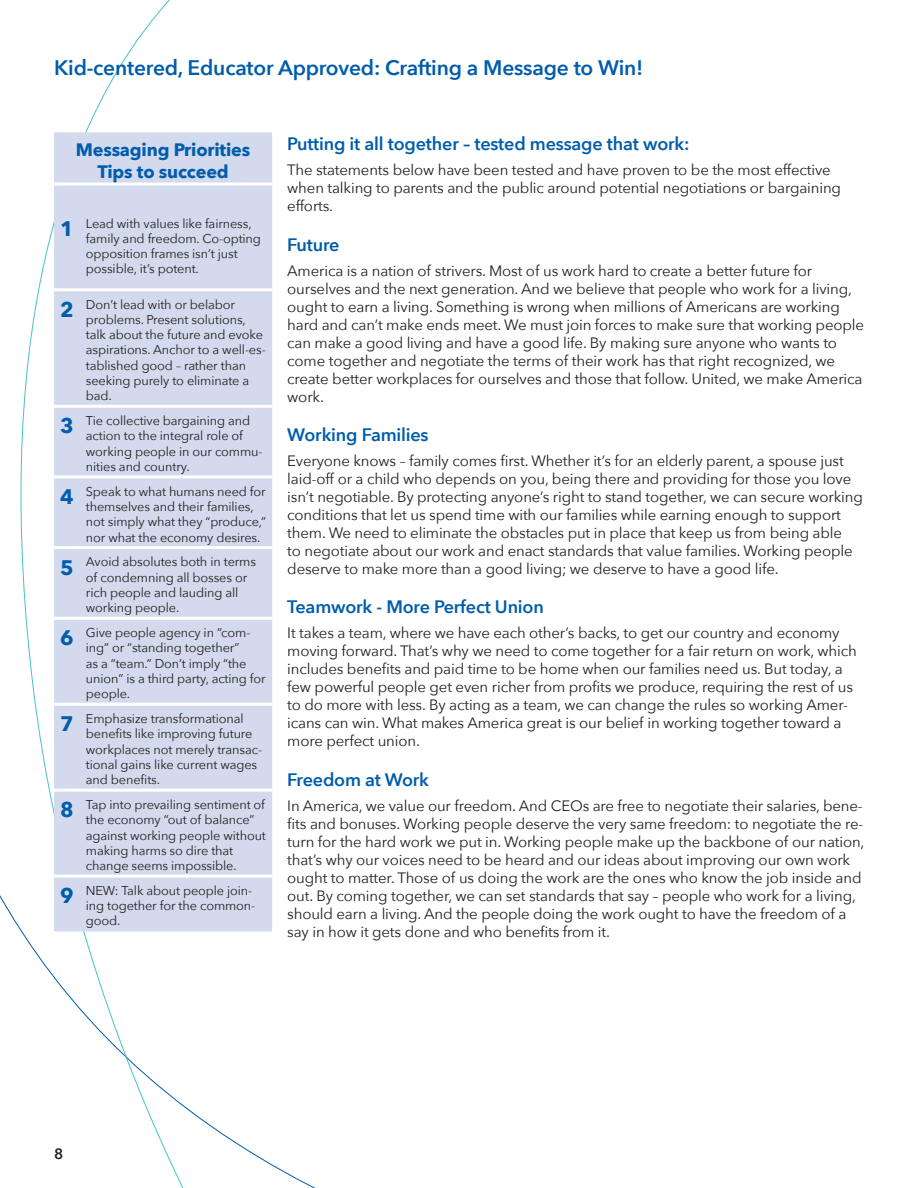
<style>
.page{position:relative;width:918px;height:1188px;background:#fff}
.page>*{position:absolute;margin:0;border:0;box-sizing:border-box;transform-origin:0 0}
.t1{font:600 21px "Avenir Next";letter-spacing:-.01em;color:#015dab}
.body{font:700 21px "Avenir Next";color:#015dab}
.Bold_Subheader{font:600 18px "Avenir Next";letter-spacing:-.01em;color:#015dab}
.body-2{font:700 18px/21.6px "Avenir Next";letter-spacing:-.01em;color:#015dab;text-align:center}
.body-3{font:15px/18px "Avenir Next";letter-spacing:-.01em;color:#231f20}
.t2{font:600 15px "Avenir Next";color:#231f20}
.body-4{font:12.75px/15.3px "Avenir Next";letter-spacing:-.01em;color:#231f20}
</style>
<div class="page">
<svg style="left:0;top:0;width:218px;height:1188px"></svg>
<div style="left:54px;top:132px;width:218px;height:799px;background:#d3daee"></div>
<hr style="left:54px;top:183px;width:26px;height:3px;background:#fff">
<hr style="left:80px;top:183px;width:192px;height:3px;background:#fff">
<hr style="left:54px;top:288px;width:26px;height:3px;background:#fff">
<hr style="left:80px;top:288px;width:192px;height:3px;background:#fff">
<hr style="left:54px;top:405px;width:26px;height:3px;background:#fff">
<hr style="left:80px;top:405px;width:192px;height:3px;background:#fff">
<hr style="left:54px;top:475px;width:26px;height:3px;background:#fff">
<hr style="left:80px;top:475px;width:192px;height:3px;background:#fff">
<hr style="left:54px;top:546px;width:26px;height:3px;background:#fff">
<hr style="left:80px;top:546px;width:192px;height:3px;background:#fff">
<hr style="left:54px;top:617px;width:26px;height:3px;background:#fff">
<hr style="left:80px;top:617px;width:192px;height:3px;background:#fff">
<hr style="left:54px;top:703px;width:26px;height:3px;background:#fff">
<hr style="left:80px;top:703px;width:192px;height:3px;background:#fff">
<hr style="left:54px;top:789px;width:26px;height:3px;background:#fff">
<hr style="left:80px;top:789px;width:192px;height:3px;background:#fff">
<hr style="left:54px;top:875px;width:26px;height:3px;background:#fff">
<hr style="left:80px;top:875px;width:192px;height:3px;background:#fff">
<p class="t1" style="left:54px;top:50px;width:591px">Kid-centered, Educator Approved: Crafting a Message to Win!</p>
<p class="body-2" style="left:76px;top:139px;width:176px">Messaging Priorities<br>Tips to succeed</p>
<p class="body" style="left:60px;top:210px;width:15px">1</p>
<p class="body-4" style="left:86px;top:215px;width:177px">Lead with values like fairness, family and freedom. Co-opting opposition frames isn’t just possible, it’s potent.</p>
<p class="body" style="left:60px;top:291px;width:15px">2</p>
<p class="body-4" style="left:86px;top:296px;width:181px">Don’t lead with or belabor problems. Present solutions, talk about the future and evoke aspirations. Anchor to a well-es&shy;tablished good – rather than seeking purely to eliminate a bad.</p>
<p class="body" style="left:60px;top:408px;width:15px">3</p>
<p class="body-4" style="left:86px;top:412px;width:178px">Tie collective bargaining and action to the integral role of working people in our commu&shy;nities and country.</p>
<p class="body" style="left:60px;top:478px;width:15px">4</p>
<p class="body-4" style="left:86px;top:483px;width:182px">Speak to what humans need for themselves and their families, not simply what they “produce,” nor what the economy desires.</p>
<p class="body" style="left:60px;top:549px;width:15px">5</p>
<p class="body-4" style="left:86px;top:554px;width:172px">Avoid absolutes both in terms of condemning all bosses or rich people and lauding all working people.</p>
<p class="body" style="left:60px;top:620px;width:15px">6</p>
<p class="body-4" style="left:86px;top:624px;width:181px">Give people agency in “com&shy;ing” or “standing together”<br>as a “team.” Don’t imply “the union” is a third party, acting for people.</p>
<p class="body" style="left:60px;top:706px;width:15px">7</p>
<p class="body-4" style="left:86px;top:710px;width:178px">Emphasize transformational benefits like improving future workplaces not merely transac&shy;tional gains like current wages and benefits.</p>
<p class="body" style="left:60px;top:792px;width:15px">8</p>
<p class="body-4" style="left:86px;top:796px;width:182px">Tap into prevailing sentiment of the economy “out of balance” against working people without making harms so dire that change seems impossible.</p>
<p class="body" style="left:60px;top:878px;width:15px">9</p>
<p class="body-4" style="left:86px;top:882px;width:171px">NEW: Talk about people join&shy;ing together for the common&shy;good.</p>
<p class="Bold_Subheader" style="left:287px;top:129px;width:404px">Putting it all together – tested message that work:</p>
<p class="body-3" style="left:287px;top:160px;width:555px">The statements below have been tested and have proven to be the most effective when talking to parents and the public around potential negotiations or bargaining efforts.</p>
<p class="Bold_Subheader" style="left:287px;top:229px;width:54px">Future</p>
<p class="body-3" style="left:287px;top:261px;width:578px">America is a nation of strivers. Most of us work hard to create a better future for ourselves and the next generation. And we believe that people who work for a living, ought to earn a living. Something is wrong when millions of Americans are working hard and can’t make ends meet. We must join forces to make sure that working people can make a good living and have a good life. By making sure anyone who wants to come together and negotiate the terms of their work has that right recognized, we create better workplaces for ourselves and those that follow. United, we make America work.</p>
<p class="Bold_Subheader" style="left:287px;top:419px;width:143px">Working Families</p>
<p class="body-3" style="left:287px;top:451px;width:577px">Everyone knows – family comes first. Whether it’s for an elderly parent, a spouse just laid-off or a child who depends on you, being there and providing for those you love isn’t negotiable. By protecting anyone’s right to stand together, we can secure working conditions that let us spend time with our families while earning enough to support them. We need to eliminate the obstacles put in place that keep us from being able<br>to negotiate about our work and enact standards that value families. Working people deserve to make more than a good living; we deserve to have a good life.</p>
<p class="Bold_Subheader" style="left:287px;top:592px;width:258px">Teamwork - More Perfect Union</p>
<p class="body-3" style="left:287px;top:623px;width:571px">It takes a team, where we have each other’s backs, to get our country and economy moving forward. That’s why we need to come together for a fair return on work, which includes benefits and paid time to be home when our families need us. But today, a few powerful people get even richer from profits we produce, requiring the rest of us to do more with less. By acting as a team, we can change the rules so working Amer&shy;icans can win. What makes America great is our belief in working together toward a more perfect union.</p>
<p class="Bold_Subheader" style="left:287px;top:764px;width:143px">Freedom at Work</p>
<p class="body-3" style="left:287px;top:796px;width:579px">In America, we value our freedom. And CEOs are free to negotiate their salaries, bene&shy;fits and bonuses. Working people deserve the very same freedom: to negotiate the re&shy;turn for the hard work we put in. Working people make up the backbone of our nation, that’s why our voices need to be heard and our ideas about improving our own work ought to matter. Those of us doing the work are the ones who know the job inside and out. By coming together, we can set standards that say – people who work for a living, should earn a living. And the people doing the work ought to have the freedom of a say in how it gets done and who benefits from it.</p>
<p class="t2" style="left:54px;top:1141px;width:11px">8</p>
</div>
